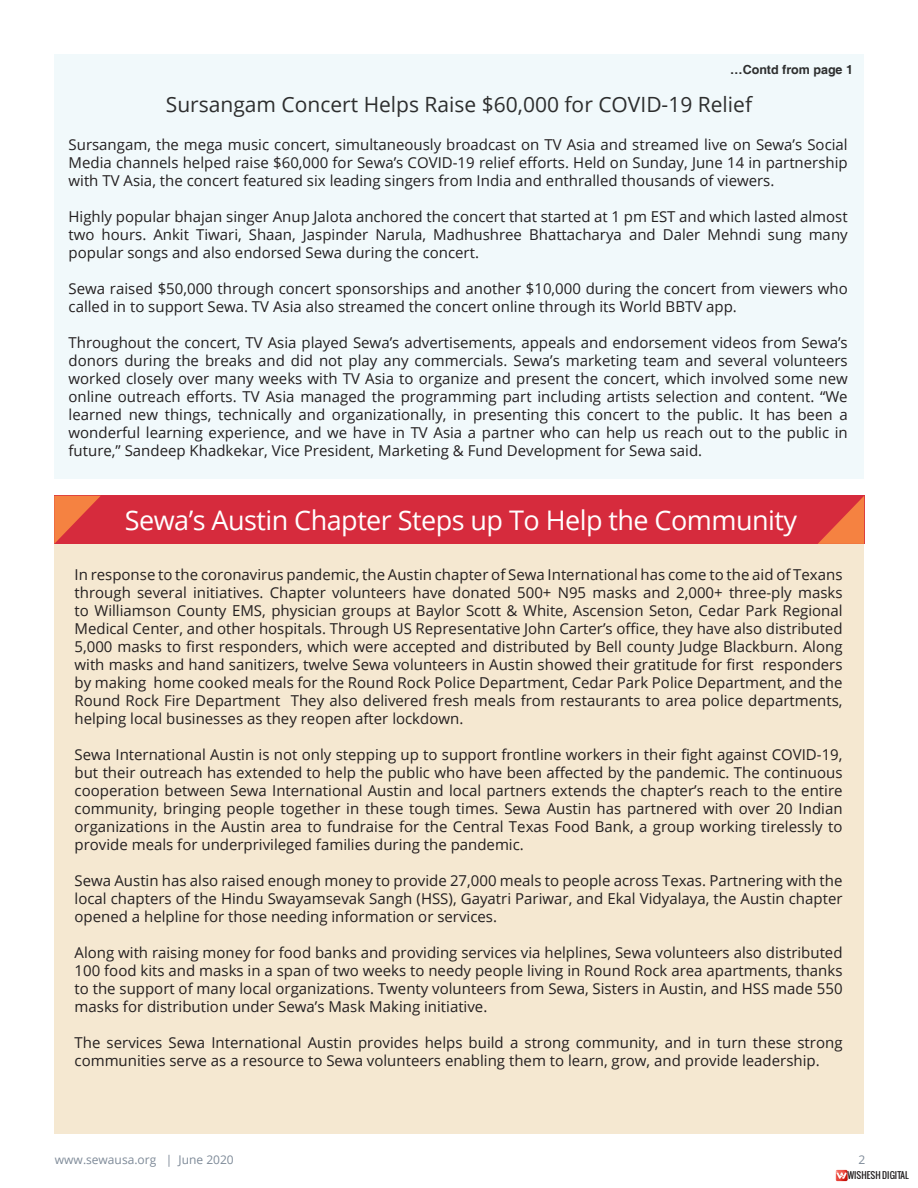
<style>
.page{position:relative;width:918px;height:1188px;background:#fff}
.page>*{position:absolute;margin:0;border:0;box-sizing:border-box;transform-origin:0 0}
.t1{font:27px "Open Sans";letter-spacing:-.02em;color:#fff}
.t2{font:21px "Open Sans";color:#2d2e2e}
.t3{font:15px/18px "Open Sans";color:#231f20;text-align:justify}
.t4{font:700 12.45px "Helvetica";color:#2d2e2e}
.t5{font:12px "Open Sans";color:#7e8a98}
.t6{font:9px "Oswald";color:#231f20}
</style>
<div class="page">
<div style="left:54px;top:54px;width:810px;height:424px;background:#ebf7fa"></div>
<svg style="left:836px;top:1170px;width:11px;height:11px"></svg>
<div style="left:54px;top:543px;width:810px;height:591px;background:#f5e8d1"></div>
<div style="left:54px;top:496px;width:811px;height:48px;background:#d62b3d"></div>
<svg style="left:54px;top:496px;width:46px;height:48px"></svg>
<svg style="left:818px;top:496px;width:46px;height:48px"></svg>
<p class="t4" style="left:730px;top:62px;width:124px">…Contd from page 1</p>
<p class="t2" style="left:166px;top:90px;width:588px">Sursangam Concert Helps Raise $60,000 for COVID-19 Relief</p>
<p class="t3" style="left:69px;top:135px;width:781px">Sursangam, the mega music concert, simultaneously broadcast on TV Asia and streamed live on Sewa’s Social Media channels helped raise $60,000 for Sewa’s COVID-19 relief efforts. Held on Sunday, June 14 in partnership with TV Asia, the concert featured six leading singers from India and enthralled thousands of viewers.</p>
<p class="t3" style="left:69px;top:207px;width:781px">Highly popular bhajan singer Anup Jalota anchored the concert that started at 1 pm EST and which lasted almost two hours. Ankit Tiwari, Shaan, Jaspinder Narula, Madhushree Bhattacharya and Daler Mehndi sung many popular songs and also endorsed Sewa during the concert.</p>
<p class="t3" style="left:69px;top:279px;width:781px">Sewa raised $50,000 through concert sponsorships and another $10,000 during the concert from viewers who called in to support Sewa. TV Asia also streamed the concert online through its World BBTV app.</p>
<p class="t3" style="left:69px;top:333px;width:781px">Throughout the concert, TV Asia played Sewa’s advertisements, appeals and endorsement videos from Sewa’s donors during the breaks and did not play any commercials. Sewa’s marketing team and several volunteers worked closely over many weeks with TV Asia to organize and present the concert, which involved some new online outreach efforts. TV Asia managed the programming part including artists selection and content. “We learned new things, technically and organizationally, in presenting this concert to the public. It has been a wonderful learning experience, and we have in TV Asia a partner who can help us reach out to the public in future,” Sandeep Khadkekar, Vice President, Marketing &amp; Fund Development for Sewa said.</p>
<p class="t1" style="left:125px;top:501px;width:674px">Sewa’s Austin Chapter Steps up To Help the Community</p>
<p class="t3" style="left:75px;top:565px;width:770px">In response to the coronavirus pandemic, the Austin chapter of Sewa International has come to the aid of Texans through several initiatives. Chapter volunteers have donated 500+ N95 masks and 2,000+ three-ply masks to Williamson County EMS, physician groups at Baylor Scott &amp; White, Ascension Seton, Cedar Park Regional Medical Center, and other hospitals. Through US Representative John Carter’s office, they have also distributed 5,000 masks to first responders, which were accepted and distributed by Bell county Judge Blackburn. Along with masks and hand sanitizers, twelve Sewa volunteers in Austin showed their gratitude for first responders by making home cooked meals for the Round Rock Police Department, Cedar Park Police Department, and the Round Rock Fire Department They also delivered fresh meals from restaurants to area police departments, helping local businesses as they reopen after lockdown.</p>
<p class="t3" style="left:75px;top:745px;width:770px">Sewa International Austin is not only stepping up to support frontline workers in their fight against COVID-19, but their outreach has extended to help the public who have been affected by the pandemic. The continuous cooperation between Sewa International Austin and local partners extends the chapter’s reach to the entire community, bringing people together in these tough times. Sewa Austin has partnered with over 20 Indian organizations in the Austin area to fundraise for the Central Texas Food Bank, a group working tirelessly to provide meals for underprivileged families during the pandemic.</p>
<p class="t3" style="left:75px;top:871px;width:770px">Sewa Austin has also raised enough money to provide 27,000 meals to people across Texas. Partnering with the local chapters of the Hindu Swayamsevak Sangh (HSS), Gayatri Pariwar, and Ekal Vidyalaya, the Austin chapter opened a helpline for those needing information or services.</p>
<p class="t3" style="left:75px;top:943px;width:770px">Along with raising money for food banks and providing services via helplines, Sewa volunteers also distributed 100 food kits and masks in a span of two weeks to needy people living in Round Rock area apartments, thanks to the support of many local organizations. Twenty volunteers from Sewa, Sisters in Austin, and HSS made 550 masks for distribution under Sewa’s Mask Making initiative.</p>
<p class="t3" style="left:75px;top:1033px;width:770px">The services Sewa International Austin provides helps build a strong community, and in turn these strong communities serve as a resource to Sewa volunteers enabling them to learn, grow, and provide leadership.</p>
<p class="t5" style="left:55px;top:1151px;width:180px">www.sewausa.org | June 2020</p>
<p class="t5" style="left:859px;top:1151px;width:8px">2</p>
<p class="t6" style="left:847px;top:1168px;width:63px">WISHESH DIGITAL</p>
</div>
